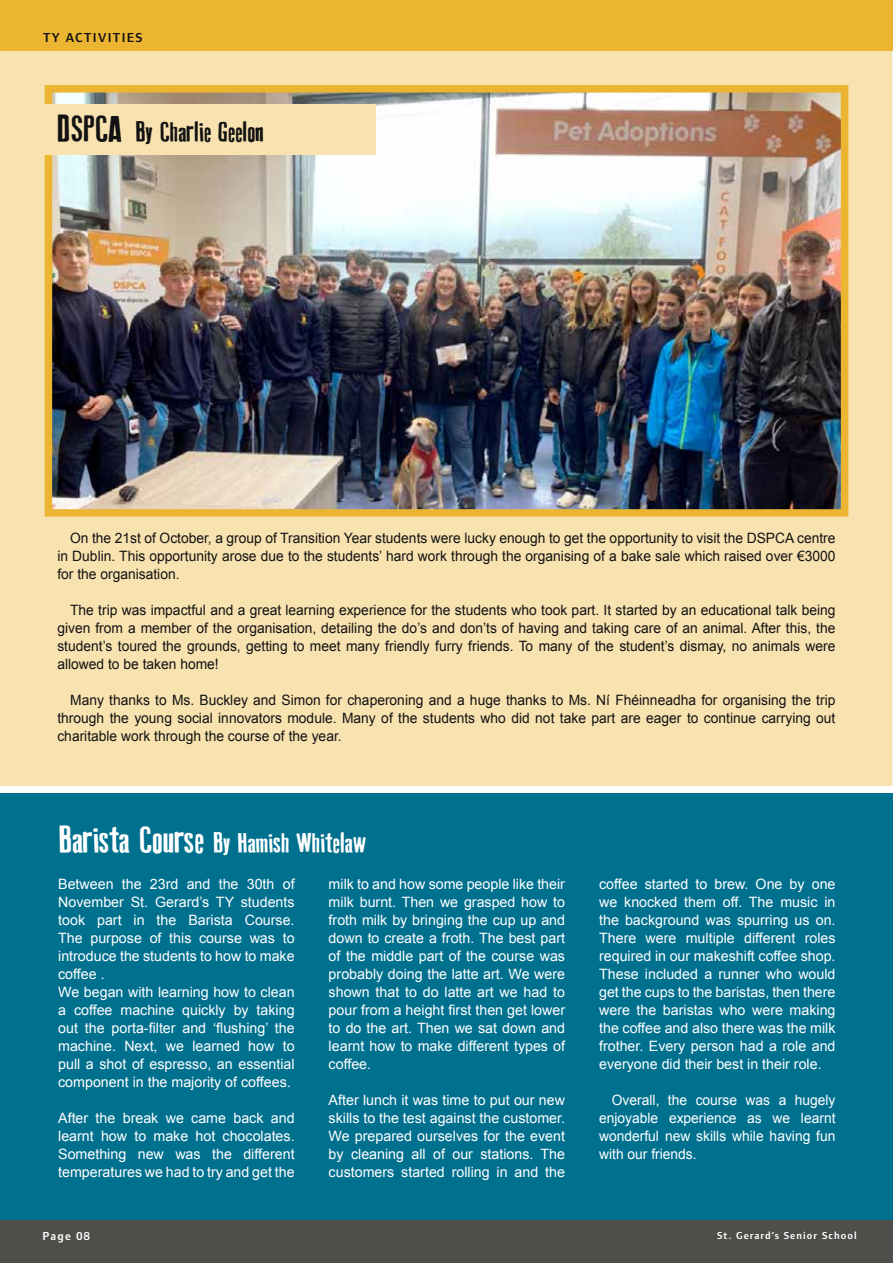
<style>
.page{position:relative;width:893px;height:1263px;background:#fff}
.page>*{position:absolute;margin:0;border:0;box-sizing:border-box;transform-origin:0 0}
.t1{font:27px "Old Press Original";color:#fff}
.t2{font:27px "Old Press Original";color:#121212}
.t3{font:14.25px/18px "Arial";color:#fff;text-align:justify}
.t4{font:14.25px/18px "Arial";color:#121212;text-align:justify}
.t5{font:600 13.5px "Foundry Form Sans";letter-spacing:.1em;color:#121212}
.t6{font:600 12px "Foundry Form Sans";letter-spacing:.1em;color:#fff}
.t7{font:600 10.5px "Foundry Form Sans";letter-spacing:.1em;color:#fff}
.s1{font-size:36px}
</style>
<div class="page">
<hr style="left:891px;top:0;width:2px;height:786px;background:#e9f5f1">
<div style="left:0;top:0;width:891px;height:786px;background:#f8e2b0"></div>
<img style="left:54px;top:94px;width:785px;height:414px">
<div style="left:45px;top:85px;width:803px;height:432px;border:8px solid #ebb531"></div>
<div style="left:0;top:793px;width:893px;height:455px;background:#00708f"></div>
<div style="left:0;top:1220px;width:893px;height:43px;background:#4e4e4b"></div>
<div style="left:0;top:0;width:893px;height:50px;background:#ebb531"></div>
<div style="left:11px;top:104px;width:364px;height:51px;background:#f8e2b0"></div>
<p class="t5" style="left:43px;top:30px;width:101px">TY ACTIVITIES</p>
<h1 class="t2" style="left:57px;top:117px;width:209px"><span class="s1">DSPCA</span> By Charlie Geelon</h1>
<p class="t4" style="left:57px;top:529px;width:780px;text-indent:13px">On the 21st of October, a group of Transition Year students were lucky enough to get the opportunity to visit the DSPCA centre in Dublin. This opportunity arose due to the students’ hard work through the organising of a bake sale which raised over €3000 for the organisation.</p>
<p class="t4" style="left:57px;top:601px;width:780px;text-indent:13px">The trip was impactful and a great learning experience for the students who took part. It started by an educational talk being given from a member of the organisation, detailing the do’s and don’ts of having and taking care of an animal. After this, the student’s toured the grounds, getting to meet many friendly furry friends. To many of the student’s dismay, no animals were allowed to be taken home!</p>
<p class="t4" style="left:57px;top:691px;width:780px;text-indent:13px">Many thanks to Ms. Buckley and Simon for chaperoning and a huge thanks to Ms. Ní Fhéinneadha for organising the trip through the young social innovators module. Many of the students who did not take part are eager to continue carrying out charitable work through the course of the year.</p>
<h1 class="t1" style="left:58px;top:828px;width:309px"><span class="s1">Barista Course</span> By Hamish Whitelaw</h1>
<p class="t3" style="left:58px;top:875px;width:238px;text-align:left">Between the 23rd and the 30th of<br>November St. Gerard’s TY students took part in the Barista Course.<br>The purpose of this course was to introduce the students to how to make coffee .<br>We began with learning how to clean a coffee machine quickly by taking out the porta-filter and ‘flushing’ the machine. Next, we learned how to pull a shot of espresso, an essential component in the majority of coffees.</p>
<p class="t3" style="left:58px;top:1109px;width:238px">After the break we came back and learnt how to make hot chocolates.<br>Something new was the different temperatures we had to try and get the</p>
<p class="t3" style="left:329px;top:875px;width:238px">milk to and how some people like their milk burnt. Then we grasped how to froth milk by bringing the cup up and down to create a froth. The best part of the middle part of the course was probably doing the latte art. We were shown that to do latte art we had to pour from a height first then get lower to do the art. Then we sat down and learnt how to make different types of coffee.</p>
<p class="t3" style="left:329px;top:1091px;width:238px">After lunch it was time to put our new skills to the test against the customer.<br>We prepared ourselves for the event by cleaning all of our stations. The customers started rolling in and the</p>
<p class="t3" style="left:599px;top:875px;width:238px">coffee started to brew. One by one we knocked them off. The music in the background was spurring us on.<br>There were multiple different roles required in our makeshift coffee shop.<br>These included a runner who would get the cups to the baristas, then there were the baristas who were making the coffee and also there was the milk frother. Every person had a role and everyone did their best in their role.</p>
<p class="t3" style="left:599px;top:1091px;width:238px;text-indent:13px">Overall, the course was a hugely enjoyable experience as we learnt wonderful new skills while having fun with our friends.</p>
<p class="t6" style="left:43px;top:1229px;width:49px">Page 08</p>
<p class="t7" style="left:717px;top:1230px;width:141px">St. Gerard’s Senior School</p>
</div>
